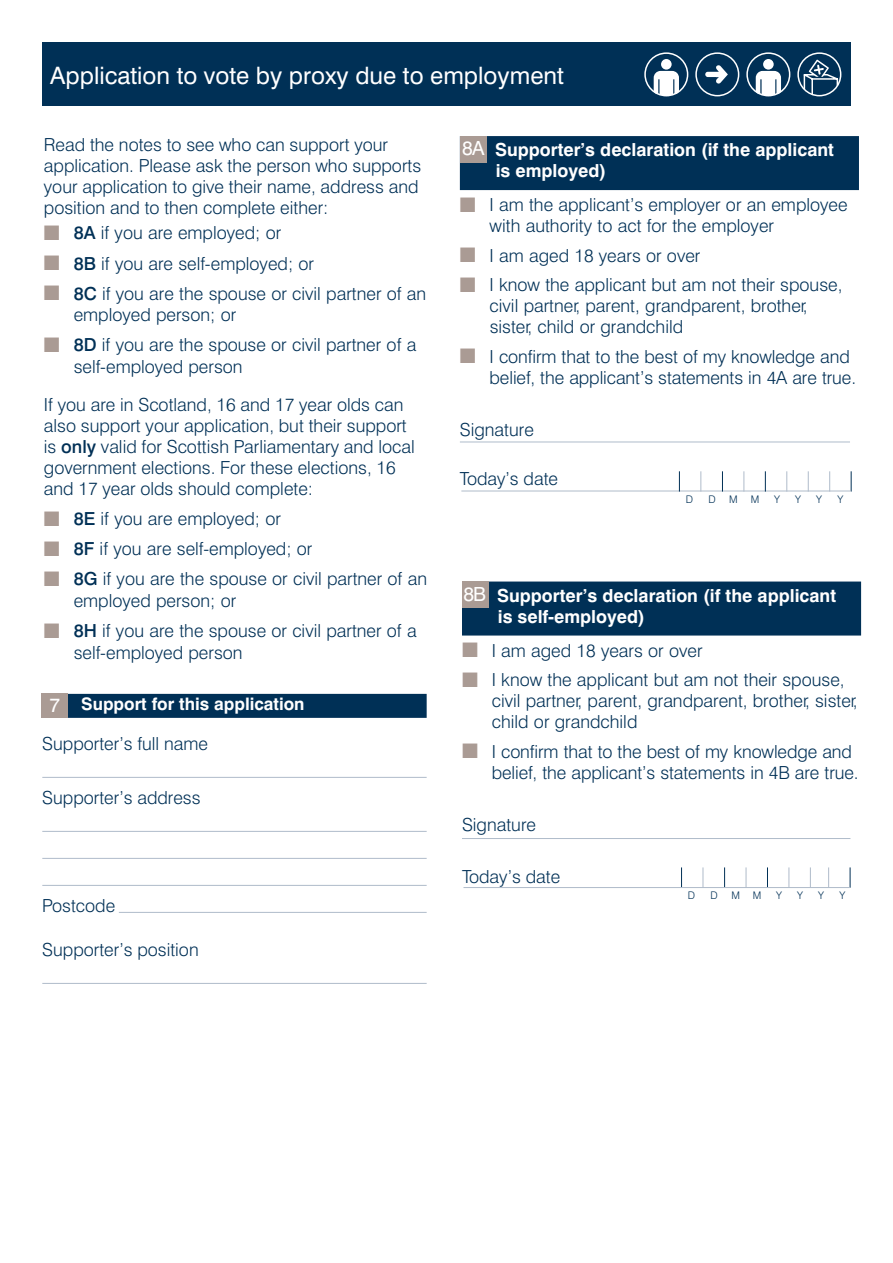
<style>
.page{position:relative;width:893px;height:1263px;background:#fff}
.page>*{position:absolute;margin:0;border:0;box-sizing:border-box;transform-origin:0 0}
.t1{font:24px "Swiss 721 BT";color:#fff}
.t2{font:19.5px "Swiss 721 BT";color:#fff}
.t3{font:300 18px/21px "Swiss 721 BT";color:#003056}
.t4{font:700 18px/21px "Swiss 721 BT";color:#fff}
.t5{font:700 17.25px "Swiss 721 BT";color:#fff}
.t6{font:300 10.5px "Swiss 721 BT";color:#003056}
.s1{color:#aa9b94}
.s2{font-weight:500}
</style>
<div class="page">
<svg style="left:681px;top:867px;width:1px;height:20px"></svg>
<svg style="left:703px;top:867px;width:1px;height:20px"></svg>
<svg style="left:724px;top:867px;width:1px;height:20px"></svg>
<svg style="left:746px;top:867px;width:1px;height:20px"></svg>
<svg style="left:828px;top:867px;width:1px;height:20px"></svg>
<svg style="left:767px;top:867px;width:1px;height:20px"></svg>
<svg style="left:850px;top:867px;width:1px;height:21px"></svg>
<svg style="left:788px;top:867px;width:1px;height:20px"></svg>
<svg style="left:810px;top:867px;width:1px;height:20px"></svg>
<div style="left:460px;top:136px;width:399px;height:54px;background:#003056"></div>
<div style="left:462px;top:581px;width:399px;height:54px;background:#003056"></div>
<div style="left:460px;top:136px;width:26px;height:26px;background:#aa9b94"></div>
<div style="left:462px;top:581px;width:26px;height:27px;background:#aa9b94"></div>
<hr style="left:460px;top:442px;width:390px;height:1px;background:#afbbca">
<hr style="left:461px;top:491px;width:389px;height:1px;background:#afbbca">
<svg style="left:679px;top:471px;width:1px;height:21px"></svg>
<svg style="left:700px;top:471px;width:1px;height:21px"></svg>
<svg style="left:722px;top:471px;width:1px;height:21px"></svg>
<svg style="left:743px;top:471px;width:1px;height:21px"></svg>
<svg style="left:765px;top:471px;width:1px;height:21px"></svg>
<svg style="left:786px;top:471px;width:1px;height:21px"></svg>
<svg style="left:808px;top:471px;width:1px;height:21px"></svg>
<svg style="left:829px;top:471px;width:1px;height:21px"></svg>
<svg style="left:851px;top:471px;width:1px;height:21px"></svg>
<hr style="left:462px;top:838px;width:388px;height:1px;background:#afbbca">
<hr style="left:463px;top:887px;width:387px;height:1px;background:#afbbca">
<div style="left:42px;top:43px;width:808px;height:63px;background:#003056"></div>
<svg style="left:644px;top:52px;width:197px;height:44px"></svg>
<div style="left:42px;top:694px;width:385px;height:24px;background:#003056"></div>
<div style="left:41px;top:694px;width:27px;height:24px;background:#aa9b94"></div>
<hr style="left:42px;top:777px;width:385px;height:1px;background:#afbbca">
<hr style="left:42px;top:831px;width:385px;height:1px;background:#afbbca">
<hr style="left:42px;top:858px;width:385px;height:1px;background:#afbbca">
<hr style="left:42px;top:885px;width:385px;height:1px;background:#afbbca">
<hr style="left:119px;top:912px;width:308px;height:1px;background:#afbbca">
<hr style="left:42px;top:983px;width:385px;height:1px;background:#afbbca">
<h1 class="t1" style="left:50px;top:60px;width:515px">Application to vote by proxy due to employment</h1>
<p class="t3" style="left:44px;top:133px;width:379px">Read the notes to see who can support your application. Please ask the person who supports your application to give their name, address and position and to then complete either:</p>
<p class="t3" style="left:44px;top:222px;width:239px"><span class="s1">■</span> <span class="s2">8A</span> if you are employed; or</p>
<p class="t3" style="left:44px;top:252px;width:272px"><span class="s1">■</span> <span class="s2">8B</span> if you are self-employed; or</p>
<p class="t3" style="left:74px;top:282px;width:354px;line-height:21.6px;text-indent:-30px"><span class="s1">■</span> <span class="s2">8C</span> if you are the spouse or civil partner of an employed person; or</p>
<p class="t3" style="left:74px;top:334px;width:344px;line-height:21.6px;text-indent:-30px"><span class="s1">■</span> <span class="s2">8D</span> if you are the spouse or civil partner of a self-employed person</p>
<p class="t3" style="left:44px;top:394px;width:372px">If you are in Scotland, 16 and 17 year olds can also support your application, but their support is <span class="s2">only</span> valid for Scottish Parliamentary and local government elections. For these elections, 16 and 17 year olds should complete:</p>
<p class="t3" style="left:44px;top:508px;width:239px"><span class="s1">■</span> <span class="s2">8E</span> if you are employed; or</p>
<p class="t3" style="left:44px;top:538px;width:270px"><span class="s1">■</span> <span class="s2">8F</span> if you are self-employed; or</p>
<p class="t3" style="left:74px;top:568px;width:355px;line-height:21.6px;text-indent:-30px"><span class="s1">■</span> <span class="s2">8G</span> if you are the spouse or civil partner of an employed person; or</p>
<p class="t3" style="left:74px;top:620px;width:344px;line-height:21.6px;text-indent:-30px"><span class="s1">■</span> <span class="s2">8H</span> if you are the spouse or civil partner of a self-employed person</p>
<p class="t5" style="left:81px;top:693px;width:225px">Support for this application</p>
<p class="t2" style="left:49px;top:693px;width:12px">7</p>
<p class="t3" style="left:42px;top:733px;width:167px">Supporter’s full name</p>
<p class="t3" style="left:42px;top:787px;width:160px">Supporter’s address</p>
<p class="t3" style="left:42px;top:895px;width:74px">Postcode</p>
<p class="t3" style="left:42px;top:939px;width:158px">Supporter’s position</p>
<p class="t2" style="left:462px;top:136px;width:24px">8A</p>
<p class="t4" style="left:495px;top:139px;width:340px">Supporter’s declaration (if the applicant is employed)</p>
<p class="t3" style="left:490px;top:194px;width:359px;text-indent:-30px"><span class="s1">■</span> I am the applicant’s employer or an employee with authority to act for the employer</p>
<p class="t3" style="left:460px;top:244px;width:242px"><span class="s1">■</span> I am aged 18 years or over</p>
<p class="t3" style="left:490px;top:274px;width:354px;text-indent:-30px"><span class="s1">■</span> I know the applicant but am not their spouse, civil partner, parent, grandparent, brother, sister, child or grandchild</p>
<p class="t3" style="left:490px;top:345px;width:368px;line-height:21.6px;text-indent:-30px"><span class="s1">■</span> I confirm that to the best of my knowledge and belief, the applicant’s statements in 4A are true.</p>
<p class="t3" style="left:460px;top:419px;width:76px">Signature</p>
<p class="t3" style="left:460px;top:468px;width:100px">Today’s date</p>
<p class="t6" style="left:686px;top:492px;width:9px">D</p>
<p class="t6" style="left:729px;top:492px;width:10px">M</p>
<p class="t6" style="left:774px;top:492px;width:7px">Y</p>
<p class="t6" style="left:708px;top:492px;width:9px">D</p>
<p class="t6" style="left:751px;top:492px;width:10px">M</p>
<p class="t6" style="left:795px;top:492px;width:7px">Y</p>
<p class="t6" style="left:816px;top:492px;width:7px">Y</p>
<p class="t6" style="left:837px;top:492px;width:7px">Y</p>
<p class="t2" style="left:463px;top:583px;width:24px">8B</p>
<p class="t4" style="left:497px;top:585px;width:340px">Supporter’s declaration (if the applicant is self-employed)</p>
<p class="t3" style="left:462px;top:639px;width:242px"><span class="s1">■</span> I am aged 18 years or over</p>
<p class="t3" style="left:492px;top:669px;width:367px;text-indent:-30px"><span class="s1">■</span> I know the applicant but am not their spouse, civil partner, parent, grandparent, brother, sister, child or grandchild</p>
<p class="t3" style="left:492px;top:740px;width:368px;line-height:21.6px;text-indent:-30px"><span class="s1">■</span> I confirm that to the best of my knowledge and belief, the applicant’s statements in 4B are true.</p>
<p class="t3" style="left:462px;top:813px;width:76px">Signature</p>
<p class="t3" style="left:462px;top:866px;width:100px">Today’s date</p>
<p class="t6" style="left:688px;top:889px;width:9px">D</p>
<p class="t6" style="left:731px;top:889px;width:10px">M</p>
<p class="t6" style="left:776px;top:889px;width:7px">Y</p>
<p class="t6" style="left:711px;top:889px;width:9px">D</p>
<p class="t6" style="left:753px;top:889px;width:10px">M</p>
<p class="t6" style="left:797px;top:889px;width:7px">Y</p>
<p class="t6" style="left:818px;top:889px;width:7px">Y</p>
<p class="t6" style="left:840px;top:889px;width:7px">Y</p>
</div>
